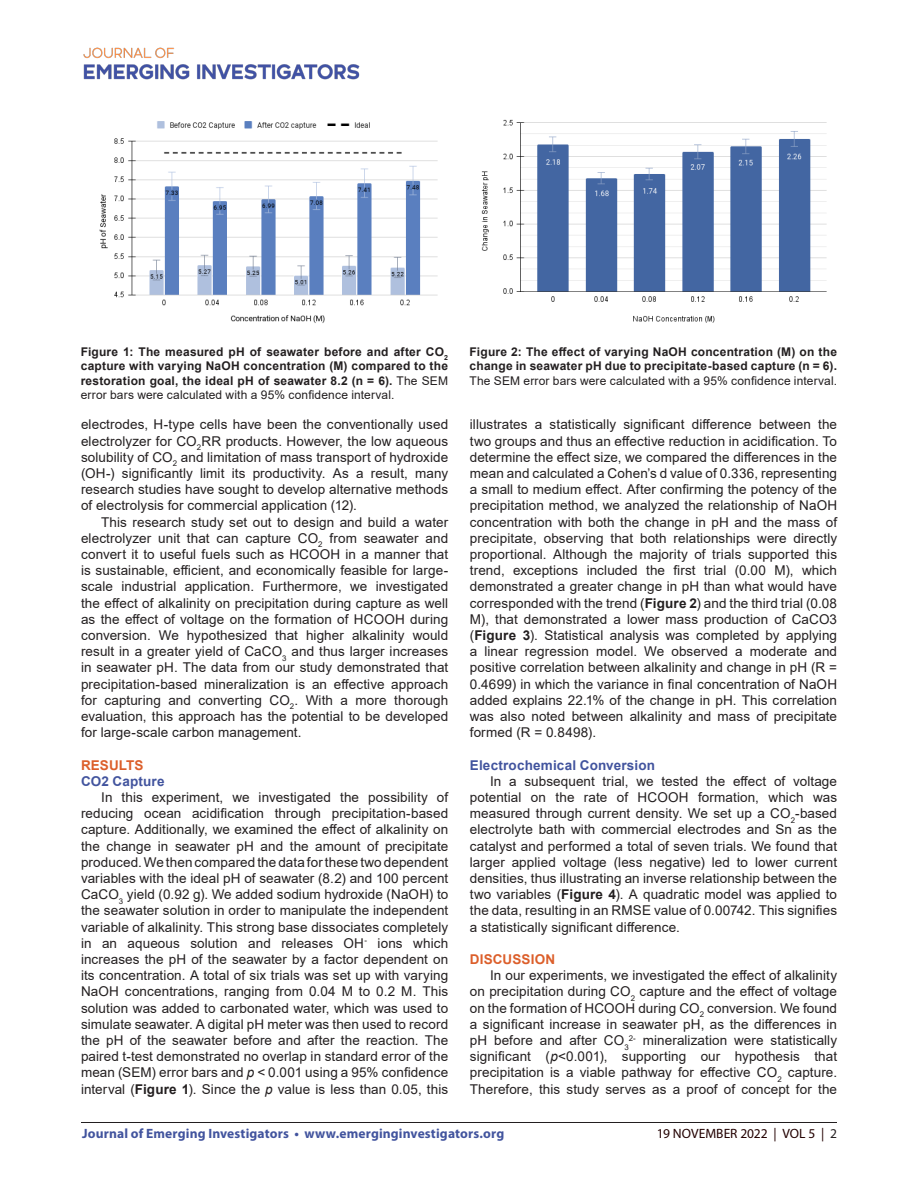
<style>
.page{position:relative;width:918px;height:1188px;background:#fff}
.page>*{position:absolute;margin:0;border:0;box-sizing:border-box;transform-origin:0 0}
.t1{font:13.5px/16.2px "Arial";letter-spacing:.005em;color:#231f20;text-align:justify}
.t2{font:700 13.5px "Myriad Pro";letter-spacing:.01em;color:#42549e}
.t3{font:700 13.5px "Arial";letter-spacing:.01em;color:#42549e}
.t4{font:13.5px "Myriad Pro";color:#230000}
.t5{font:700 13.5px "Arial";letter-spacing:.01em;color:#dc5f2b}
.t6{font:700 12px/14.4px "Arial";letter-spacing:.015em;color:#231f20;text-align:justify}
.s1{font-weight:400}
.s2{font-style:italic}
.s3{font-weight:700}
.s4{color:#231f20}
</style>
<div class="page">
<hr style="left:81px;top:1122px;width:756px;height:1px;background:#231f20">
<img style="left:83px;top:47px;width:277px;height:33px">
<img style="left:99px;top:121px;width:339px;height:202px">
<img style="left:481px;top:119px;width:346px;height:204px">
<p class="t6" style="left:81px;top:345px;width:369px">Figure 1: The measured pH of seawater before and after CO<sub>2 </sub>capture with varying NaOH concentration (M) compared to the restoration goal, the ideal pH of seawater 8.2 (n = 6). <span class="s1">The SEM error bars were calculated with a 95% confidence interval.</span></p>
<p class="t6" style="left:470px;top:345px;width:369px">Figure 2: The effect of varying NaOH concentration (M) on the change in seawater pH due to precipitate-based capture (n = 6).<br><span class="s1">The SEM error bars were calculated with a 95% confidence interval.</span></p>
<p class="t1" style="left:81px;top:416px;width:369px">electrodes, H-type cells have been the conventionally used electrolyzer for CO<sub>2</sub>RR products. However, the low aqueous solubility of CO<sub>2</sub> and limitation of mass transport of hydroxide (OH-) significantly limit its productivity. As a result, many research studies have sought to develop alternative methods of electrolysis for commercial application (12).</p>
<p class="t1" style="left:81px;top:514px;width:369px;text-indent:20px">This research study set out to design and build a water electrolyzer unit that can capture CO<sub>2</sub> from seawater and convert it to useful fuels such as HCOOH in a manner that is sustainable, efficient, and economically feasible for large&shy;scale industrial application. Furthermore, we investigated the effect of alkalinity on precipitation during capture as well as the effect of voltage on the formation of HCOOH during conversion. We hypothesized that higher alkalinity would result in a greater yield of CaCO<sub>3</sub> and thus larger increases in seawater pH. The data from our study demonstrated that precipitation-based mineralization is an effective approach for capturing and converting CO<sub>2</sub>. With a more thorough evaluation, this approach has the potential to be developed for large-scale carbon management.</p>
<p class="t5" style="left:81px;top:755px;width:64px">RESULTS</p>
<p class="t3" style="left:81px;top:772px;width:85px">CO2 Capture</p>
<p class="t1" style="left:81px;top:789px;width:369px;text-indent:20px">In this experiment, we investigated the possibility of reducing ocean acidification through precipitation-based capture. Additionally, we examined the effect of alkalinity on the change in seawater pH and the amount of precipitate produced. We then compared the data for these two dependent variables with the ideal pH of seawater (8.2) and 100 percent CaCO<sub>3</sub> yield (0.92 g). We added sodium hydroxide (NaOH) to the seawater solution in order to manipulate the independent variable of alkalinity. This strong base dissociates completely in an aqueous solution and releases OH<sup>-</sup> ions which increases the pH of the seawater by a factor dependent on its concentration. A total of six trials was set up with varying NaOH concentrations, ranging from 0.04 M to 0.2 M. This solution was added to carbonated water, which was used to simulate seawater. A digital pH meter was then used to record the pH of the seawater before and after the reaction. The paired t-test demonstrated no overlap in standard error of the mean (SEM) error bars and <span class="s2">p</span> &lt; 0.001 using a 95% confidence interval (<span class="s3">Figure 1</span>). Since the <span class="s2">p</span> value is less than 0.05, this</p>
<p class="t1" style="left:470px;top:416px;width:369px">illustrates a statistically significant difference between the two groups and thus an effective reduction in acidification. To determine the effect size, we compared the differences in the mean and calculated a Cohen’s d value of 0.336, representing a small to medium effect. After confirming the potency of the precipitation method, we analyzed the relationship of NaOH concentration with both the change in pH and the mass of precipitate, observing that both relationships were directly proportional. Although the majority of trials supported this trend, exceptions included the first trial (0.00 M), which demonstrated a greater change in pH than what would have corresponded with the trend (<span class="s3">Figure 2</span>) and the third trial (0.08<br>M), that demonstrated a lower mass production of CaCO3 (<span class="s3">Figure 3</span>). Statistical analysis was completed by applying a linear regression model. We observed a moderate and positive correlation between alkalinity and change in pH (R = 0.4699) in which the variance in final concentration of NaOH added explains 22.1% of the change in pH. This correlation was also noted between alkalinity and mass of precipitate formed (R = 0.8498).</p>
<p class="t3" style="left:470px;top:755px;width:187px">Electrochemical Conversion</p>
<p class="t1" style="left:470px;top:773px;width:369px;text-indent:20px">In a subsequent trial, we tested the effect of voltage potential on the rate of HCOOH formation, which was measured through current density. We set up a CO<sub>2</sub>-based electrolyte bath with commercial electrodes and Sn as the catalyst and performed a total of seven trials. We found that larger applied voltage (less negative) led to lower current densities, thus illustrating an inverse relationship between the two variables (<span class="s3">Figure 4</span>). A quadratic model was applied to the data, resulting in an RMSE value of 0.00742. This signifies a statistically significant difference.</p>
<p class="t5" style="left:470px;top:950px;width:87px">DISCUSSION</p>
<p class="t1" style="left:470px;top:967px;width:369px;text-indent:20px">In our experiments, we investigated the effect of alkalinity on precipitation during CO<sub>2</sub> capture and the effect of voltage on the formation of HCOOH during CO<sub>2</sub> conversion. We found a significant increase in seawater pH, as the differences in pH before and after CO<sub>3</sub><sup>2-</sup> mineralization were statistically significant (<span class="s2">p</span>&lt;0.001), supporting our hypothesis that precipitation is a viable pathway for effective CO<sub>2</sub> capture.<br>Therefore, this study serves as a proof of concept for the</p>
<p class="t2" style="left:82px;top:1125px;width:424px">Journal of Emerging Investigators • www.emerginginvestigators.org</p>
<p class="t4" style="left:657px;top:1125px;width:182px">19 NOVEMBER 2022 | VOL 5 | <span class="s4">2</span></p>
</div>
